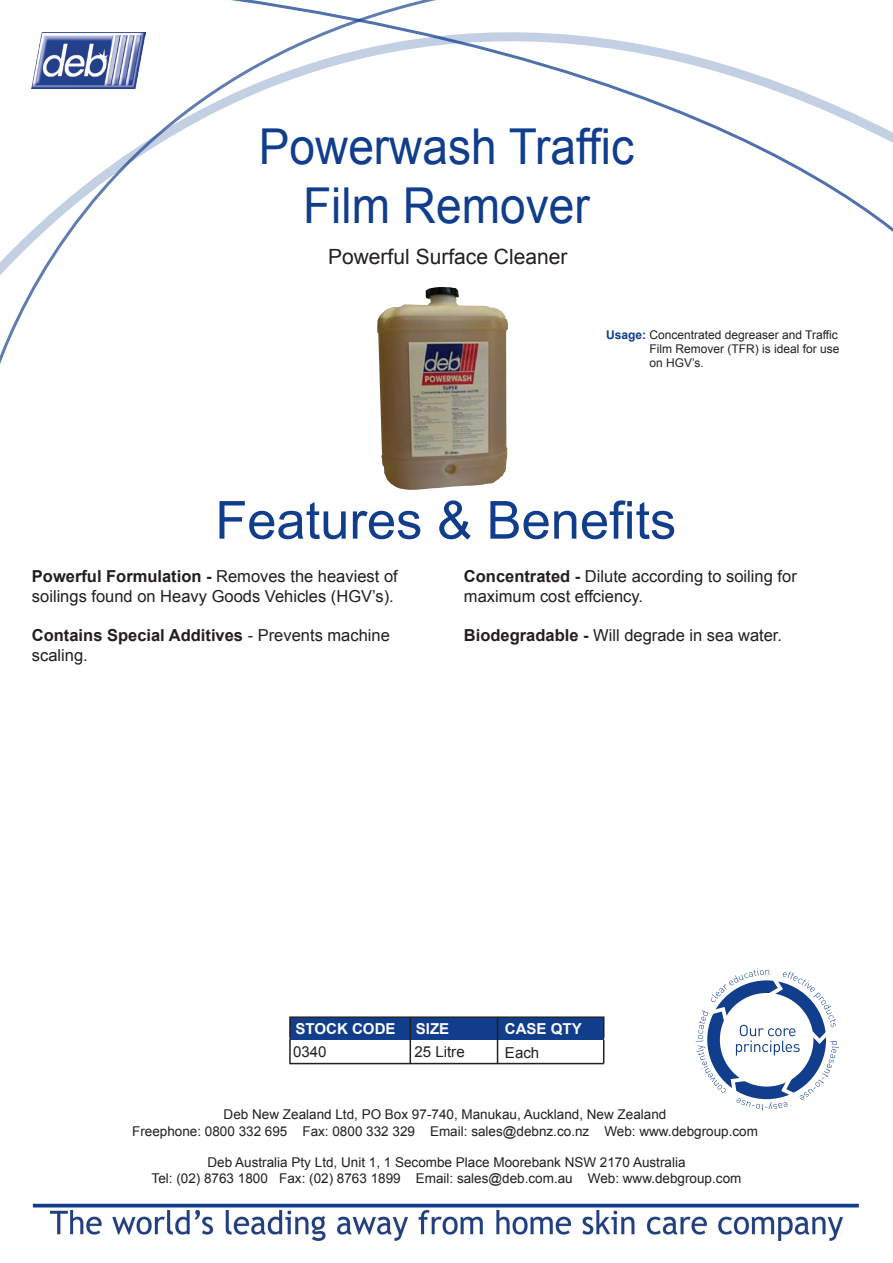
<style>
.page{position:relative;width:893px;height:1263px;background:#fff}
.page>*{position:absolute;margin:0;border:0;box-sizing:border-box;transform-origin:0 0}
.t1{font:52.5px "Arial";color:#103d8c}
.t2{font:49.5px/59.4px "Arial";color:#103d8c;text-align:center;scale:.93 1}
.t3{font:21px "Arial";color:#231f20}
.t4{font:16.5px/19.8px "Arial";color:#221e1f}
.t5{font:700 16.5px/19.8px "Arial";color:#221e1f}
.t6{font:700 15px "Arial";color:#fff}
.t7{font:15px "Arial";color:#231f20}
.t8{font:13.5px/16.2px "Arial";color:#231f20;text-align:center}
.t9{font:12px/14.4px "Arial";color:#221e1f}
.s1{font-weight:700;color:#103d8c}
.s2{font-weight:700}
.s3{font-weight:400}
</style>
<div class="page">
<svg style="left:0;top:32px;width:165px;height:332px"></svg>
<svg style="left:165px;top:0;width:728px;height:232px"></svg>
<svg style="left:696px;top:968px;width:143px;height:143px"></svg>
<hr style="left:33px;top:1204px;width:826px;height:3px;background:#103d8c">
<div style="left:290px;top:1018px;width:314px;height:22px;background:#103d8c"></div>
<hr style="left:289px;top:1018px;width:2px;height:20px;background:#231f20">
<hr style="left:289px;top:1016px;width:316px;height:2px;background:#231f20">
<hr style="left:289px;top:1063px;width:315px;height:1px;background:#231f20">
<img style="left:377px;top:287px;width:131px;height:203px">
<svg style="left:410px;top:1018px;width:1px;height:45px"></svg>
<hr style="left:497px;top:1017px;width:1px;height:46px;background:#231f20">
<svg style="left:603px;top:1018px;width:1px;height:45px"></svg>
<hr style="left:289px;top:1039px;width:2px;height:24px;background:#231f20">
<img style="left:51px;top:1210px;width:792px;height:30px">
<h2 class="t2" style="left:259px;top:117px;width:405px">Powerwash Traffic<br>Film Remover</h2>
<h3 class="t3" style="left:328px;top:243px;width:241px">Powerful Surface Cleaner</h3>
<p class="t9" style="left:649px;top:327px;width:192px;text-indent:-43px"><span class="s1">Usage:</span> Concentrated degreaser and Traffic<br>Film Remover (TFR) is ideal for use on HGV’s.</p>
<h1 class="t1" style="left:215px;top:486px;width:463px">Features &amp; Benefits</h1>
<p class="t4" style="left:32px;top:566px;width:367px"><span class="s2">Powerful Formulation -</span> Removes the heaviest of soilings found on Heavy Goods Vehicles (HGV’s).</p>
<p class="t5" style="left:32px;top:626px;width:359px">Contains Special Additives <span class="s3">- Prevents machine scaling.</span></p>
<p class="t4" style="left:464px;top:566px;width:334px"><span class="s2">Concentrated -</span> Dilute according to soiling for maximum cost effciency.</p>
<p class="t4" style="left:464px;top:626px;width:320px"><span class="s2">Biodegradable -</span> Will degrade in sea water.</p>
<p class="t6" style="left:295px;top:1018px;width:102px">STOCK CODE</p>
<p class="t6" style="left:416px;top:1018px;width:35px">SIZE</p>
<p class="t6" style="left:505px;top:1018px;width:79px">CASE QTY</p>
<p class="t7" style="left:293px;top:1042px;width:35px">0340</p>
<p class="t7" style="left:414px;top:1042px;width:52px">25 Litre</p>
<p class="t7" style="left:505px;top:1043px;width:36px">Each</p>
<p class="t8" style="left:132px;top:1106px;width:627px">Deb New Zealand Ltd, PO Box 97-740, Manukau, Auckland, New Zealand<br>Freephone: 0800 332 695 Fax: 0800 332 329 Email: sales@debnz.co.nz Web: www.debgroup.com</p>
<p class="t8" style="left:152px;top:1154px;width:591px">Deb Australia Pty Ltd, Unit 1, 1 Secombe Place Moorebank NSW 2170 Australia<br>Tel: (02) 8763 1800 Fax: (02) 8763 1899 Email: sales@deb.com.au Web: www.debgroup.com</p>
</div>
